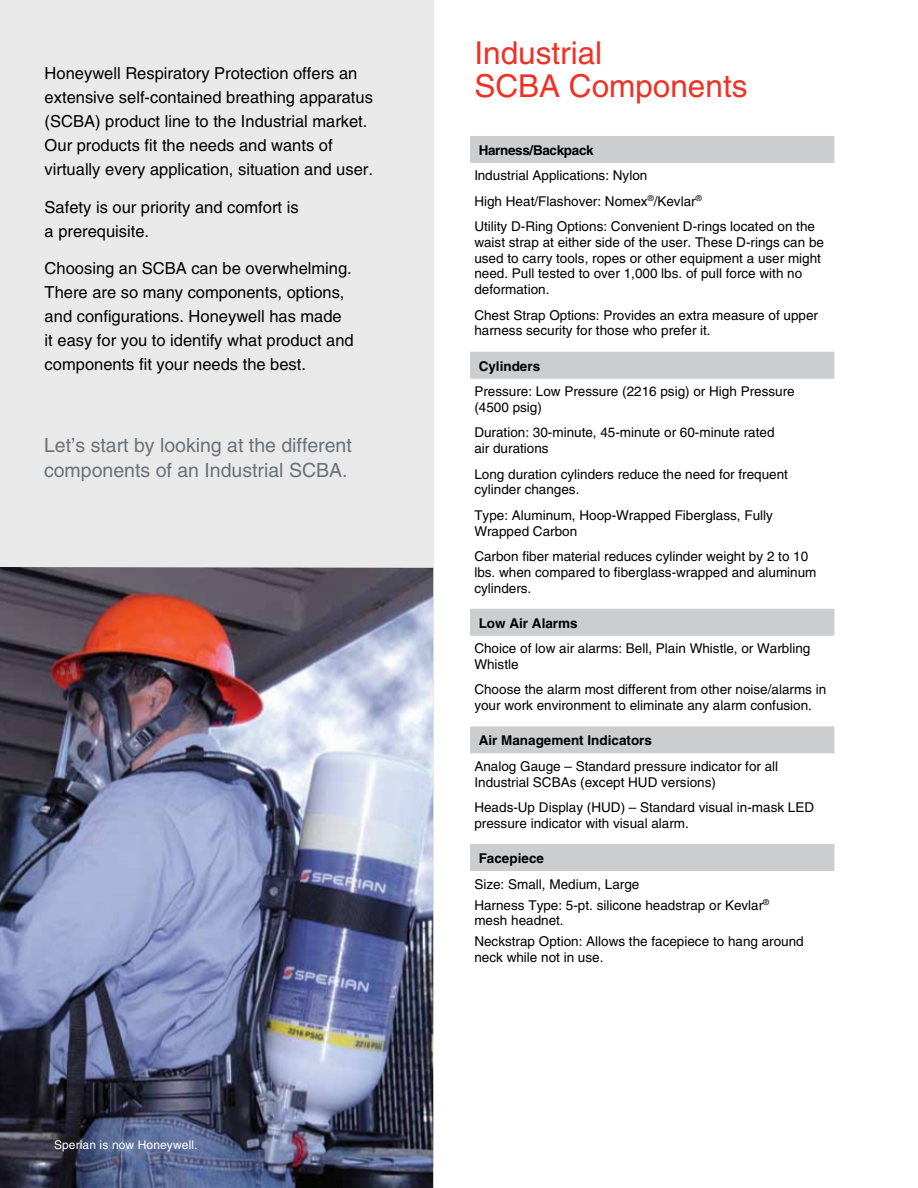
<style>
.page{position:relative;width:918px;height:1188px;background:#fff}
.page>*{position:absolute;margin:0;border:0;box-sizing:border-box;transform-origin:0 0}
.t1{font:31.5px/33px "Helvetica";color:#ee3124}
.t2{font:19.5px/25.5px "Helvetica";color:#68737a}
.t3{font:16.5px/24px "Helvetica";color:#000}
.t4{font:13.5px/15.8px "Helvetica";color:#000}
.t5{font:700 13.5px "Helvetica";color:#000}
.t6{font:700 13.5px "Helvetica";letter-spacing:-.025em;color:#000}
.t7{font:12px "Helvetica";letter-spacing:.01em;color:#fff}
</style>
<div class="page">
<div style="left:0;top:0;width:433px;height:1167px;background:#e9e9ea"></div>
<div style="left:470px;top:136px;width:364px;height:27px;background:#cbcdce"></div>
<div style="left:470px;top:352px;width:364px;height:27px;background:#cbcdce"></div>
<div style="left:470px;top:609px;width:364px;height:27px;background:#cbcdce"></div>
<div style="left:470px;top:726px;width:364px;height:27px;background:#cbcdce"></div>
<div style="left:470px;top:844px;width:364px;height:27px;background:#cbcdce"></div>
<img style="left:0;top:567px;width:433px;height:621px">
<p class="t3" style="left:45px;top:61px;width:330px">Honeywell Respiratory Protection offers an extensive self-contained breathing apparatus (SCBA) product line to the Industrial market.<br>Our products fit the needs and wants of virtually every application, situation and user.</p>
<p class="t3" style="left:45px;top:195px;width:256px">Safety is our priority and comfort is a prerequisite.</p>
<p class="t3" style="left:45px;top:256px;width:311px">Choosing an SCBA can be overwhelming.<br>There are so many components, options, and configurations. Honeywell has made it easy for you to identify what product and components fit your needs the best.</p>
<h2 class="t2" style="left:44px;top:432px;width:309px">Let’s start by looking at the different components of an Industrial SCBA.</h2>
<p class="t7" style="left:54px;top:1137px;width:145px">Sperian is now Honeywell.</p>
<h1 class="t1" style="left:474px;top:36px;width:275px">Industrial<br>SCBA Components</h1>
<p class="t6" style="left:479px;top:142px;width:116px">Harness/Backpack</p>
<p class="t4" style="left:474px;top:163px;width:342px;line-height:25.5px">Industrial Applications: Nylon<br>High Heat/Flashover: Nomex<sup>®</sup>/Kevlar<sup>®<br></sup>Utility D-Ring Options: Convenient D-rings located on the</p>
<p class="t4" style="left:474px;top:234px;width:351px">waist strap at either side of the user. These D-rings can be used to carry tools, ropes or other equipment a user might need. Pull tested to over 1,000 lbs. of pull force with no deformation.</p>
<p class="t4" style="left:474px;top:307px;width:345px">Chest Strap Options: Provides an extra measure of upper harness security for those who prefer it.</p>
<p class="t5" style="left:479px;top:358px;width:63px">Cylinders</p>
<p class="t4" style="left:474px;top:384px;width:322px">Pressure: Low Pressure (2216 psig) or High Pressure (4500 psig)</p>
<p class="t4" style="left:474px;top:425px;width:302px">Duration: 30-minute, 45-minute or 60-minute rated air durations</p>
<p class="t4" style="left:474px;top:466px;width:315px">Long duration cylinders reduce the need for frequent cylinder changes.</p>
<p class="t4" style="left:474px;top:507px;width:300px">Type: Aluminum, Hoop-Wrapped Fiberglass, Fully<br>Wrapped Carbon</p>
<p class="t4" style="left:474px;top:548px;width:344px">Carbon fiber material reduces cylinder weight by 2 to 10 lbs. when compared to fiberglass-wrapped and aluminum cylinders.</p>
<p class="t5" style="left:479px;top:615px;width:101px">Low Air Alarms</p>
<p class="t4" style="left:474px;top:641px;width:338px">Choice of low air alarms: Bell, Plain Whistle, or Warbling<br>Whistle</p>
<p class="t4" style="left:474px;top:682px;width:353px">Choose the alarm most different from other noise/alarms in your work environment to eliminate any alarm confusion.</p>
<p class="t5" style="left:479px;top:732px;width:175px">Air Management Indicators</p>
<p class="t4" style="left:474px;top:758px;width:305px">Analog Gauge – Standard pressure indicator for all<br>Industrial SCBAs (except HUD versions)</p>
<p class="t4" style="left:474px;top:799px;width:341px">Heads-Up Display (HUD) – Standard visual in-mask LED pressure indicator with visual alarm.</p>
<p class="t5" style="left:479px;top:850px;width:67px">Facepiece</p>
<p class="t4" style="left:474px;top:873px;width:296px;line-height:21.1px">Size: Small, Medium, Large<br>Harness Type: 5-pt. silicone headstrap or Kevlar<sup>®</sup></p>
<p class="t4" style="left:474px;top:910px;width:331px;line-height:21.1px">mesh headnet.<br>Neckstrap Option: Allows the facepiece to hang around</p>
<p class="t4" style="left:474px;top:950px;width:131px">neck while not in use.</p>
</div>
